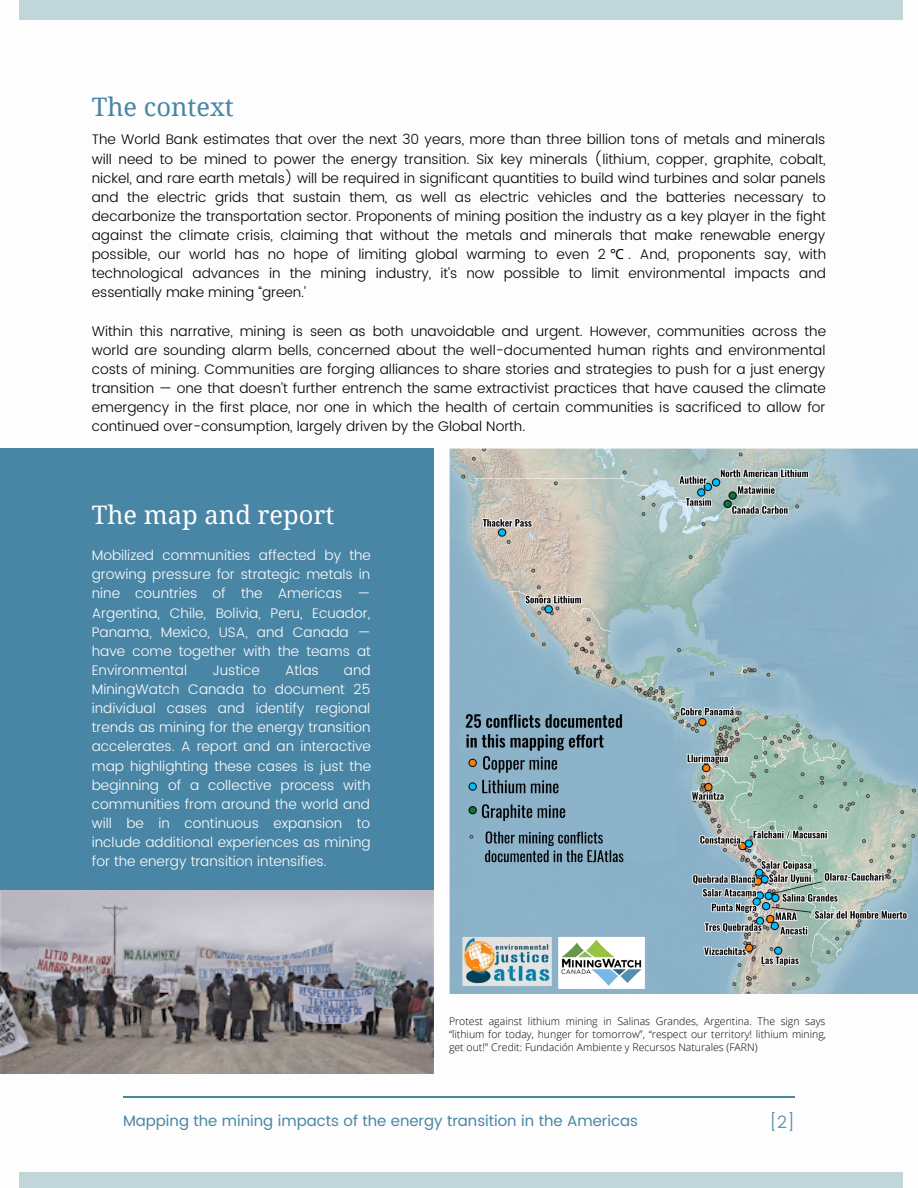
<style>
.page{position:relative;width:918px;height:1188px;background:#fff}
.page>*{position:absolute;margin:0;border:0;box-sizing:border-box;transform-origin:0 0}
.t1{font:25.5px "Droid Serif";color:#fdfdfd}
.t2{font:25.5px "Droid Serif";color:#4985a5}
.t3{font:300 16.95px "Poppins";color:#4985a5}
.t4{font:15px "Poppins";color:#4985a5}
.t5{font:300 13.8px/19.2px "Poppins";color:#000;text-align:justify}
.t6{font:300 13.8px/19.2px "Poppins";color:#fdfdfd;text-align:justify}
.t7{font:300 10.5px/13.2px "Open Sans";color:#000;text-align:justify}
.s1{font-family:"Noto Sans";font-weight:400}
</style>
<div class="page">
<div style="left:19px;top:1172px;width:883px;height:16px;background:#c1d6d9"></div>
<hr style="left:123px;top:1096px;width:672px;height:1px;background:#4985a5">
<div style="left:0;top:448px;width:433px;height:487px;background:#4985a5"></div>
<img style="left:449px;top:448px;width:469px;height:546px">
<div style="left:19px;top:0;width:883px;height:19px;background:#c1d6d9"></div>
<img style="left:0;top:891px;width:433px;height:183px">
<p class="t2" style="left:92px;top:92px;width:144px">The context</p>
<p class="t5" style="left:92px;top:130px;width:736px">The World Bank estimates that over the next 30 years, more than three billion tons of metals and minerals will need to be mined to power the energy transition. Six key minerals (lithium, copper, graphite, cobalt, nickel, and rare earth metals) will be required in significant quantities to build wind turbines and solar panels and the electric grids that sustain them, as well as electric vehicles and the batteries necessary to decarbonize the transportation sector. Proponents of mining position the industry as a key player in the fight against the climate crisis, claiming that without the metals and minerals that make renewable energy possible, our world has no hope of limiting global warming to even 2 <span class="s1">℃</span> . And, proponents say, with technological advances in the mining industry, it’s now possible to limit environmental impacts and essentially make mining “green.’</p>
<p class="t5" style="left:92px;top:321px;width:736px">Within this narrative, mining is seen as both unavoidable and urgent. However, communities across the world are sounding alarm bells, concerned about the well-documented human rights and environmental costs of mining. Communities are forging alliances to share stories and strategies to push for a just energy transition — one that doesn’t further entrench the same extractivist practices that have caused the climate emergency in the first place, nor one in which the health of certain communities is sacrificed to allow for continued over-consumption, largely driven by the Global North.</p>
<p class="t1" style="left:92px;top:500px;width:244px">The map and report</p>
<p class="t6" style="left:92px;top:546px;width:281px">Mobilized communities affected by the growing pressure for strategic metals in nine countries of the Americas — Argentina, Chile, Bolivia, Peru, Ecuador, Panama, Mexico, USA, and Canada — have come together with the teams at Environmental</p>
<p class="t6" style="left:212px;top:661px;width:49px">Justice</p>
<p class="t6" style="left:285px;top:661px;width:35px">Atlas</p>
<p class="t6" style="left:92px;top:661px;width:281px;text-indent:252px">and MiningWatch Canada to document 25 individual cases and identify regional trends as mining for the energy transition accelerates. A report and an interactive map highlighting these cases is just the beginning of a collective process with communities from around the world and will be in continuous expansion to include additional experiences as mining for the energy transition intensifies.</p>
<p class="t7" style="left:449px;top:1014px;width:379px">Protest against lithium mining in Salinas Grandes, Argentina. The sign says “lithium for today, hunger for tomorrow”, “respect our territory! lithium mining, get out!" Credit: Fundación Ambiente y Recursos Naturales (FARN)</p>
<p class="t4" style="left:123px;top:1112px;width:516px">Mapping the mining impacts of the energy transition in the Americas</p>
<p class="t3" style="left:769px;top:1113px;width:27px">[2]</p>
</div>
